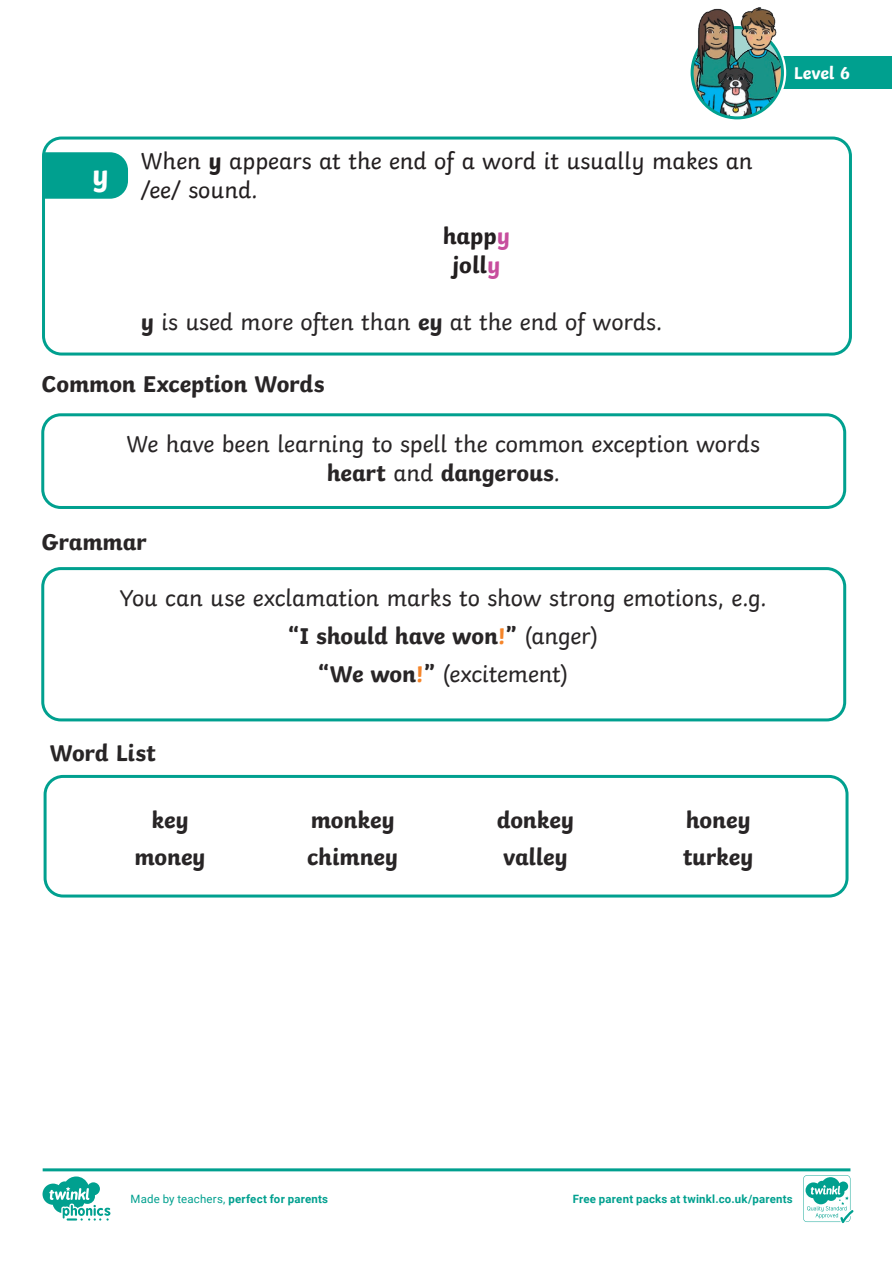
<style>
.page{position:relative;width:893px;height:1263px;background:#fff}
.page>*{position:absolute;margin:0;border:0;box-sizing:border-box;transform-origin:0 0}
.Heading_1{font:700 30px "Twinkl";color:#fff}
.Adult_Body_Copy{font:24px/28.8px "Twinkl";letter-spacing:-.005em;color:#282526;text-align:center}
.Heading_2{font:700 24px "Twinkl";letter-spacing:-.005em;color:#282526}
.t1{font:24px/28.8px "Twinkl";color:#231f20}
.Adult_Body_Copy-2{font:700 24px "Twinkl";letter-spacing:-.005em;color:#282526}
.t2{font:700 24px "Twinkl";color:#231f20}
.t3{font:700 18px "Twinkl";color:#fff}
.t4{font:700 11.4px "Roboto";letter-spacing:.02em;color:#00a08f}
.s1{font-weight:700}
.s2{color:#c74d9d}
.s3{color:#f5852a}
.s4{font-weight:400}
.s5{font-weight:700;color:#f5852a}
</style>
<div class="page">
<div style="left:44px;top:775px;width:804px;height:122px;border:3px solid #00a08f;border-radius:18px"></div>
<div style="left:41px;top:413px;width:805px;height:96px;border:3px solid #00a08f;border-radius:18px"></div>
<div style="left:41px;top:567px;width:805px;height:154px;border:3px solid #00a08f;border-radius:18px"></div>
<div style="left:42px;top:137px;width:810px;height:218px;border:3px solid #00a08f;border-radius:18px"></div>
<svg style="left:45px;top:152px;width:83px;height:47px;background:#0ca494"></svg>
<div style="left:768px;top:57px;width:124px;height:32px;background:#00a08f"></div>
<div style="left:688px;top:24px;width:98px;height:98px;border:8px solid #fff;border-radius:50%"></div>
<img style="left:692px;top:28px;width:90px;height:90px;border-radius:44px">
<div style="left:691px;top:26px;width:93px;height:93px;border:3px solid #00a08f;border-radius:50%"></div>
<img style="left:697px;top:8px;width:80px;height:78px">
<svg style="left:43px;top:1168px;width:810px;height:55px"></svg>
<p class="Heading_1" style="left:92px;top:150px;width:18px">y</p>
<p class="t1" style="left:141px;top:145px;width:613px">When <span class="s1">y</span> appears at the end of a word it usually makes an /ee/ sound.</p>
<p class="t2" style="left:443px;top:216px;width:69px">happ<span class="s2">y</span></p>
<p class="t2" style="left:453px;top:245px;width:49px">joll<span class="s2">y</span></p>
<p class="Adult_Body_Copy" style="left:141px;top:306px;width:523px"><span class="s1">y</span> is used more often than <span class="s1">ey</span> at the end of words.</p>
<p class="Heading_2" style="left:41px;top:364px;width:284px">Common Exception Words</p>
<p class="Adult_Body_Copy" style="left:127px;top:427px;width:635px">We have been learning to spell the common exception words <span class="s1">heart</span> and <span class="s1">dangerous</span>.</p>
<p class="Heading_2" style="left:41px;top:522px;width:107px">Grammar</p>
<p class="Adult_Body_Copy" style="left:120px;top:581px;width:648px">You can use exclamation marks to show strong emotions, e.g.</p>
<p class="Adult_Body_Copy-2" style="left:288px;top:616px;width:312px">“I should have won<span class="s3">!</span>” <span class="s4">(anger)</span></p>
<p class="Adult_Body_Copy" style="left:318px;top:657px;width:252px"><span class="s1">“We won</span><span class="s5">!</span><span class="s1">”</span> (excitement)</p>
<p class="Heading_2" style="left:50px;top:733px;width:107px">Word List</p>
<p class="Heading_2" style="left:311px;top:800px;width:85px">monkey</p>
<p class="Heading_2" style="left:497px;top:800px;width:79px">donkey</p>
<p class="Heading_2" style="left:686px;top:800px;width:66px">honey</p>
<p class="Heading_2" style="left:295px;top:800px;width:46px">sign</p>
<p class="Heading_2" style="left:504px;top:800px;width:61px">gnaw</p>
<p class="Heading_2" style="left:708px;top:800px;width:51px">gnat</p>
<p class="Heading_2" style="left:134px;top:837px;width:73px">money</p>
<p class="Heading_2" style="left:307px;top:837px;width:92px">chimney</p>
<p class="Heading_2" style="left:503px;top:837px;width:66px">valley</p>
<p class="Heading_2" style="left:683px;top:837px;width:72px">turkey</p>
<p class="t3" style="left:794px;top:58px;width:58px">Level 6</p>
<p class="t4" style="left:131px;top:1190px;width:199px"><span class="s4">Made by teachers,</span> perfect for parents</p>
<p class="t4" style="left:573px;top:1191px;width:222px">Free parent packs at twinkl.co.uk/parents</p>
</div>
